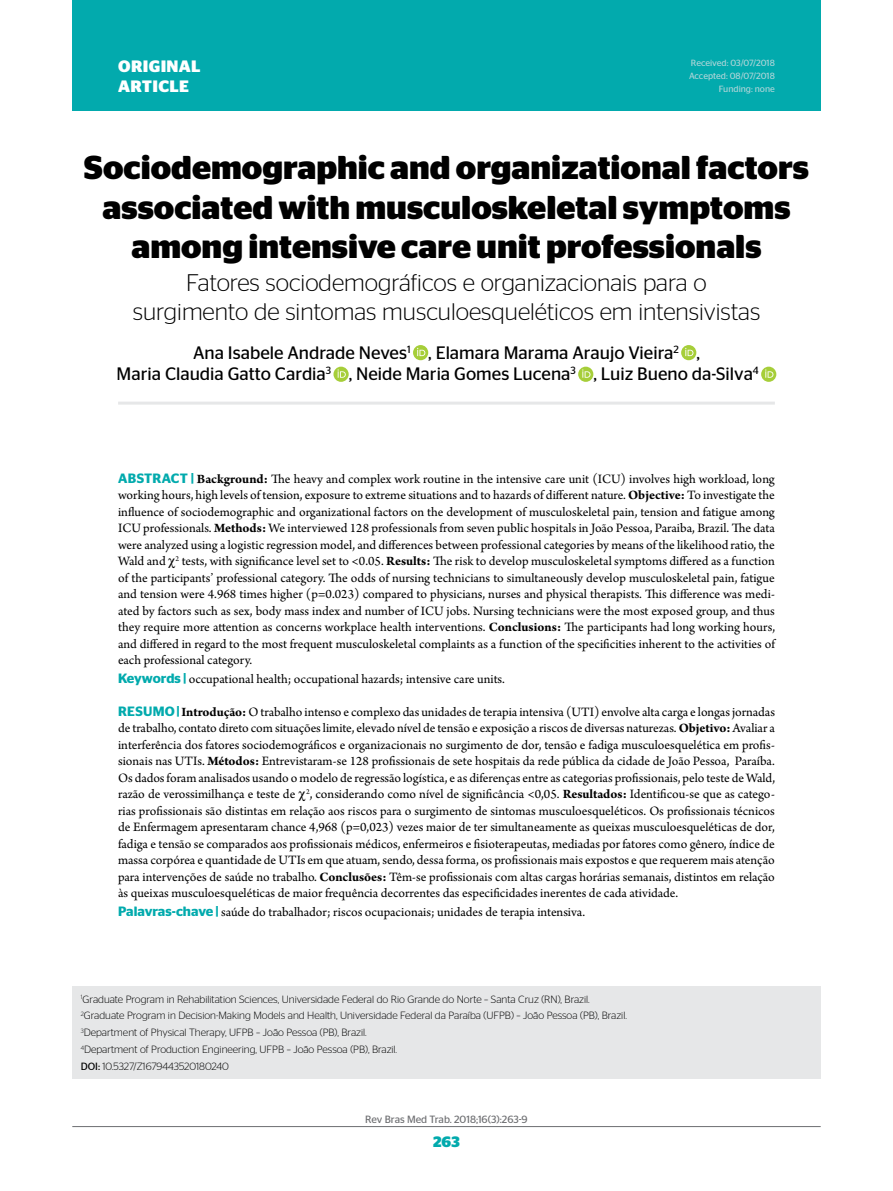
<style>
.page{position:relative;width:893px;height:1191px;background:#fff}
.page>*{position:absolute;margin:0;border:0;box-sizing:border-box;transform-origin:0 0}
.t1{font:700 33px/39.6px "Stag Sans";color:#000;text-align:center}
.t2{font:300 24px/28.8px "Stag Sans";color:#000;text-align:center}
.t3{font:18px/21.6px "Stag Sans";color:#000}
.t4{font:700 16.5px/19.8px "Stag Sans";letter-spacing:.02em;color:#fff}
.t5{font:700 15px "Stag Sans";color:#02aaad}
.t6{font:13.5px/16.5px "Arno Pro";color:#000;text-align:justify}
.t7{font:300 10.5px/16.8px "Stag Sans";color:#000}
.t8{font:10.5px "Stag Sans";color:#6d6e71}
.t9{font:9px/12.9px "Stag Sans";color:#afd5d8;text-align:right}
.s1{font-family:"Stag Sans";font-weight:600;color:#02aaad}
.s2{font-weight:700}
.s3{font-weight:400}
</style>
<div class="page">
<hr style="left:72px;top:1126px;width:749px;height:1px;background:#6d6e71">
<div style="left:72px;top:0;width:749px;height:111px;background:#02aaad"></div>
<div style="left:72px;top:985px;width:749px;height:93px;background:#e6e7e8"></div>
<hr style="left:118px;top:401px;width:657px;height:3px;background:#e6e7e8">
<svg style="left:413px;top:345px;width:15px;height:15px"></svg>
<svg style="left:417px;top:348px;width:8px;height:8px"></svg>
<svg style="left:681px;top:345px;width:15px;height:15px"></svg>
<svg style="left:685px;top:348px;width:8px;height:8px"></svg>
<svg style="left:333px;top:367px;width:16px;height:15px"></svg>
<svg style="left:338px;top:369px;width:8px;height:9px"></svg>
<div style="left:578px;top:367px;width:15px;height:15px;background:#a6ce39;border-radius:50%"></div>
<svg style="left:582px;top:369px;width:8px;height:9px"></svg>
<div style="left:761px;top:367px;width:15px;height:15px;background:#a6ce39;border-radius:50%"></div>
<svg style="left:765px;top:369px;width:8px;height:9px"></svg>
<p class="t4" style="left:118px;top:56px;width:84px">ORIGINAL<br>ARTICLE</p>
<p class="t9" style="left:689px;top:56px;width:87px">Received: 03/07/2018<br>Accepted: 08/07/2018<br>Funding: none</p>
<h1 class="t1" style="left:84px;top:148px;width:727px">Sociodemographic and organizational factors associated with musculoskeletal symptoms among intensive care unit professionals</h1>
<h2 class="t2" style="left:133px;top:268px;width:629px">Fatores sociodemográficos e organizacionais para o surgimento de sintomas musculoesqueléticos em intensivistas</h2>
<h3 class="t3" style="left:117px;top:341px;width:644px;text-indent:76px">Ana Isabele Andrade Neves<sup>1</sup> , Elamara Marama Araujo Vieira<sup>2</sup> ,<br>Maria Claudia Gatto Cardia<sup>3</sup> , Neide Maria Gomes Lucena<sup>3</sup> , Luiz Bueno da-Silva<sup>4</sup></h3>
<p class="t6" style="left:118px;top:471px;width:659px"><span class="s1">ABSTRACT |</span> <span class="s2">Background:</span> The heavy and complex work routine in the intensive care unit (ICU) involves high workload, long working hours, high levels of tension, exposure to extreme situations and to hazards of different nature. <span class="s2">Objective:</span> To investigate the influence of sociodemographic and organizational factors on the development of musculoskeletal pain, tension and fatigue among ICU professionals. <span class="s2">Methods:</span> We interviewed 128 professionals from seven public hospitals in João Pessoa, Paraiba, Brazil. The data were analyzed using a logistic regression model, and differences between professional categories by means of the likelihood ratio, the Wald and <sup>2</sup> tests, with significance level set to &lt;0.05. <span class="s2">Results:</span> The risk to develop musculoskeletal symptoms differed as a function of the participants’ professional category. The odds of nursing technicians to simultaneously develop musculoskeletal pain, fatigue and tension were 4.968 times higher (p=0.023) compared to physicians, nurses and physical therapists. This difference was medi&shy;ated by factors such as sex, body mass index and number of ICU jobs. Nursing technicians were the most exposed group, and thus they require more attention as concerns workplace health interventions. <span class="s2">Conclusions:</span> The participants had long working hours, and differed in regard to the most frequent musculoskeletal complaints as a function of the specificities inherent to the activities of each professional category.</p>
<p class="t6" style="left:118px;top:671px;width:388px"><span class="s1">Keywords |</span> occupational health; occupational hazards; intensive care units.</p>
<p class="t6" style="left:118px;top:704px;width:658px"><span class="s1">RESUMO |</span><span class="s2">Introdução:</span> O trabalho intenso e complexo das unidades de terapia intensiva (UTI) envolve alta carga e longas jornadas de trabalho, contato direto com situações limite, elevado nível de tensão e exposição a riscos de diversas naturezas. <span class="s2">Objetivo:</span> Avaliar a interferência dos fatores sociodemográficos e organizacionais no surgimento de dor, tensão e fadiga musculoesquelética em profis&shy;sionais nas UTIs. <span class="s2">Métodos:</span> Entrevistaram-se 128 profissionais de sete hospitais da rede pública da cidade de João Pessoa, Paraíba.<br>Os dados foram analisados usando o modelo de regressão logística, e as diferenças entre as categorias profissionais, pelo teste de Wald, razão de verossimilhança e teste de <sup>2</sup>, considerando como nível de significância &lt;0,05. <span class="s2">Resultados:</span> Identificou-se que as catego&shy;rias profissionais são distintas em relação aos riscos para o surgimento de sintomas musculoesqueléticos. Os profissionais técnicos de Enfermagem apresentaram chance 4,968 (p=0,023) vezes maior de ter simultaneamente as queixas musculoesqueléticas de dor, fadiga e tensão se comparados aos profissionais médicos, enfermeiros e fisioterapeutas, mediadas por fatores como gênero, índice de massa corpórea e quantidade de UTIs em que atuam, sendo, dessa forma, os profissionais mais expostos e que requerem mais atenção para intervenções de saúde no trabalho. <span class="s2">Conclusões:</span> Têm-se profissionais com altas cargas horárias semanais, distintos em relação às queixas musculoesqueléticas de maior frequência decorrentes das especificidades inerentes de cada atividade.</p>
<p class="t6" style="left:118px;top:904px;width:469px"><span class="s1">Palavras-chave |</span> saúde do trabalhador; riscos ocupacionais; unidades de terapia intensiva.</p>
<p class="t7" style="left:81px;top:990px;width:548px"><sup>1</sup>Graduate Program in Rehabilitation Sciences, Universidade Federal do Rio Grande do Norte – Santa Cruz (RN), Brazil.<br><sup>2</sup>Graduate Program in Decision-Making Models and Health, Universidade Federal da Paraíba (UFPB) – João Pessoa (PB), Brazil.<br><sup>3</sup>Department of Physical Therapy, UFPB – João Pessoa (PB), Brazil.<br><sup>4</sup>Department of Production Engineering, UFPB – João Pessoa (PB), Brazil.<br><span class="s3">DOI:</span> 10.5327/Z1679443520180240</p>
<p class="t8" style="left:365px;top:1113px;width:164px">Rev Bras Med Trab. 2018;16(3):263-9</p>
<p class="t5" style="left:433px;top:1132px;width:28px">263</p>
</div>
